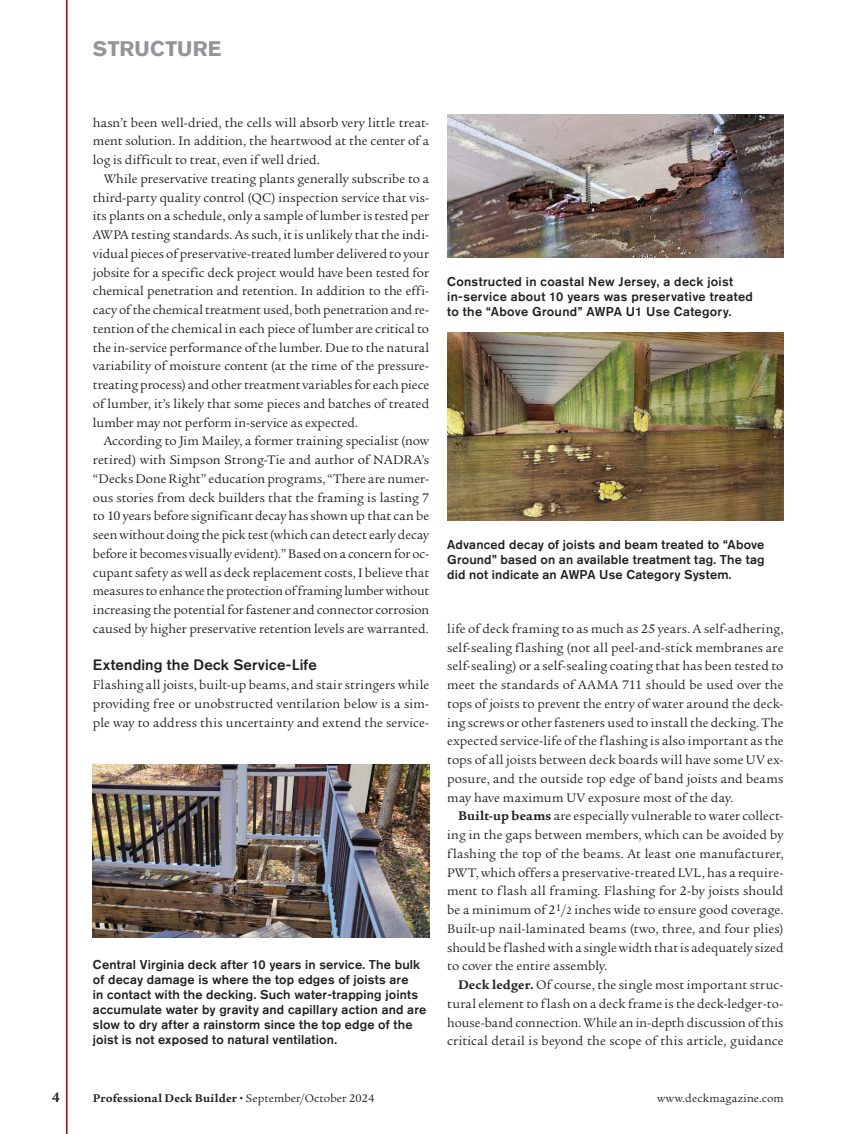
<style>
.page{position:relative;width:851px;height:1134px;background:#fff}
.page>*{position:absolute;margin:0;border:0;box-sizing:border-box;transform-origin:0 0}
.Eyebrow_-_Dept{font:700 21px "Akzidenz Grotesk Std";letter-spacing:.01em;color:#939598}
.Subhead{font:500 15px "Akzidenz Grotesk Std";letter-spacing:.01em;color:#231f20}
.t1{font:700 15px "Legacy Serif Std";color:#231f20}
.Body_-_Normal{font:13.5px/18.8px "Legacy Serif Std";letter-spacing:.005em;color:#231f20;text-align:justify}
.Caption{font:500 12.75px/15px "Akzidenz Grotesk Std";letter-spacing:.015em;color:#231f20}
.t2{font:700 12px "Legacy Serif Std";letter-spacing:.015em;color:#231f20}
.t3{font:12px "Legacy Serif Std";letter-spacing:.015em;color:#231f20}
.s1{font-weight:700}
.s2{font-size:10.5px}
.s3{font-weight:900}
.s4{font-weight:400}
</style>
<div class="page">
<hr style="left:66px;top:0;width:1px;height:1134px;background:#9d070d">
<img style="left:93px;top:764px;width:336px;height:173px">
<img style="left:447px;top:115px;width:336px;height:143px">
<img style="left:447px;top:333px;width:336px;height:187px">
<p class="Eyebrow_-_Dept" style="left:93px;top:37px;width:130px">STRUCTURE</p>
<p class="Body_-_Normal" style="left:93px;top:113px;width:338px">hasn’t been well-dried, the cells will absorb very little treat&shy;ment solution. In addition, the heartwood at the center of a log is difficult to treat, even if well dried.</p>
<p class="Body_-_Normal" style="left:93px;top:170px;width:338px;text-indent:11px">While preservative treating plants generally subscribe to a third-party quality control (QC) inspection service that vis&shy;its plants on a schedule, only a sample of lumber is tested per AWPA testing standards. As such, it is unlikely that the indi&shy;vidual pieces of preservative-treated lumber delivered to your jobsite for a specific deck project would have been tested for chemical penetration and retention. In addition to the effi&shy;cacy of the chemical treatment used, both penetration and re&shy;tention of the chemical in each piece of lumber are critical to the in-service performance of the lumber. Due to the natural variability of moisture content (at the time of the pressure&shy;treating process) and other treatment variables for each piece of lumber, it’s likely that some pieces and batches of treated lumber may not perform in-service as expected.</p>
<p class="Body_-_Normal" style="left:93px;top:432px;width:338px;text-indent:11px">According to Jim Mailey, a former training specialist (now retired) with Simpson Strong-Tie and author of NADRA’s “Decks Done Right” education programs, “There are numer&shy;ous stories from deck builders that the framing is lasting 7 to 10 years before significant decay has shown up that can be seen without doing the pick test (which can detect early decay before it becomes visually evident).” Based on a concern for oc&shy;cupant safety as well as deck replacement costs, I believe that measures to enhance the protection of framing lumber without increasing the potential for fastener and connector corrosion caused by higher preservative retention levels are warranted.</p>
<p class="Subhead" style="left:93px;top:656px;width:225px">Extending the Deck Service-Life</p>
<p class="Body_-_Normal" style="left:93px;top:676px;width:338px">Flashing all joists, built-up beams, and stair stringers while providing free or unobstructed ventilation below is a sim&shy;ple way to address this uncertainty and extend the service-</p>
<p class="Caption" style="left:93px;top:956px;width:335px">Central Virginia deck after 10 years in service. The bulk of decay damage is where the top edges of joists are<br>in contact with the decking. Such water-trapping joints accumulate water by gravity and capillary action and are slow to dry after a rainstorm since the top edge of the joist is not exposed to natural ventilation.</p>
<p class="Caption" style="left:447px;top:274px;width:307px">Constructed in coastal New Jersey, a deck joist in-service about 10 years was preservative treated to the “Above Ground” AWPA U1 Use Category.</p>
<p class="Caption" style="left:447px;top:537px;width:319px;text-align:justify">Advanced decay of joists and beam treated to “Above Ground” based on an available treatment tag. The tag did not indicate an AWPA Use Category System.</p>
<p class="Body_-_Normal" style="left:447px;top:619px;width:338px">life of deck framing to as much as 25 years. A self-adhering, self-sealing flashing (not all peel-and-stick membranes are self-sealing) or a self-sealing coating that has been tested to meet the standards of AAMA 711 should be used over the tops of joists to prevent the entry of water around the deck&shy;ing screws or other fasteners used to install the decking. The expected service-life of the flashing is also important as the tops of all joists between deck boards will have some UV ex&shy;posure, and the outside top edge of band joists and beams may have maximum UV exposure most of the day.</p>
<p class="Body_-_Normal" style="left:447px;top:807px;width:338px;text-indent:11px"><span class="s1">Built-up beams</span> are especially vulnerable to water collect&shy;ing in the gaps between members, which can be avoided by flashing the top of the beams. At least one manufacturer, PWT, which offers a preservative-treated LVL, has a require&shy;ment to flash all framing. Flashing for 2-by joists should be a minimum of 2<sup>1</sup>/<span class="s2">2</span> inches wide to ensure good coverage.<br>Built-up nail-laminated beams (two, three, and four plies) should be flashed with a single width that is adequately sized to cover the entire assembly.</p>
<p class="Body_-_Normal" style="left:447px;top:976px;width:338px;text-indent:11px"><span class="s1">Deck ledger.</span> Of course, the single most important struc&shy;tural element to flash on a deck frame is the deck-ledger-to&shy;house-band connection. While an in-depth discussion of this critical detail is beyond the scope of this article, guidance</p>
<p class="t1" style="left:52px;top:1088px;width:9px">4</p>
<p class="t2" style="left:93px;top:1091px;width:283px">Professional Deck Builder <span class="s3">•</span> <span class="s4">September/October 2024</span></p>
<p class="t3" style="left:657px;top:1091px;width:128px">www.deckmagazine.com</p>
</div>
